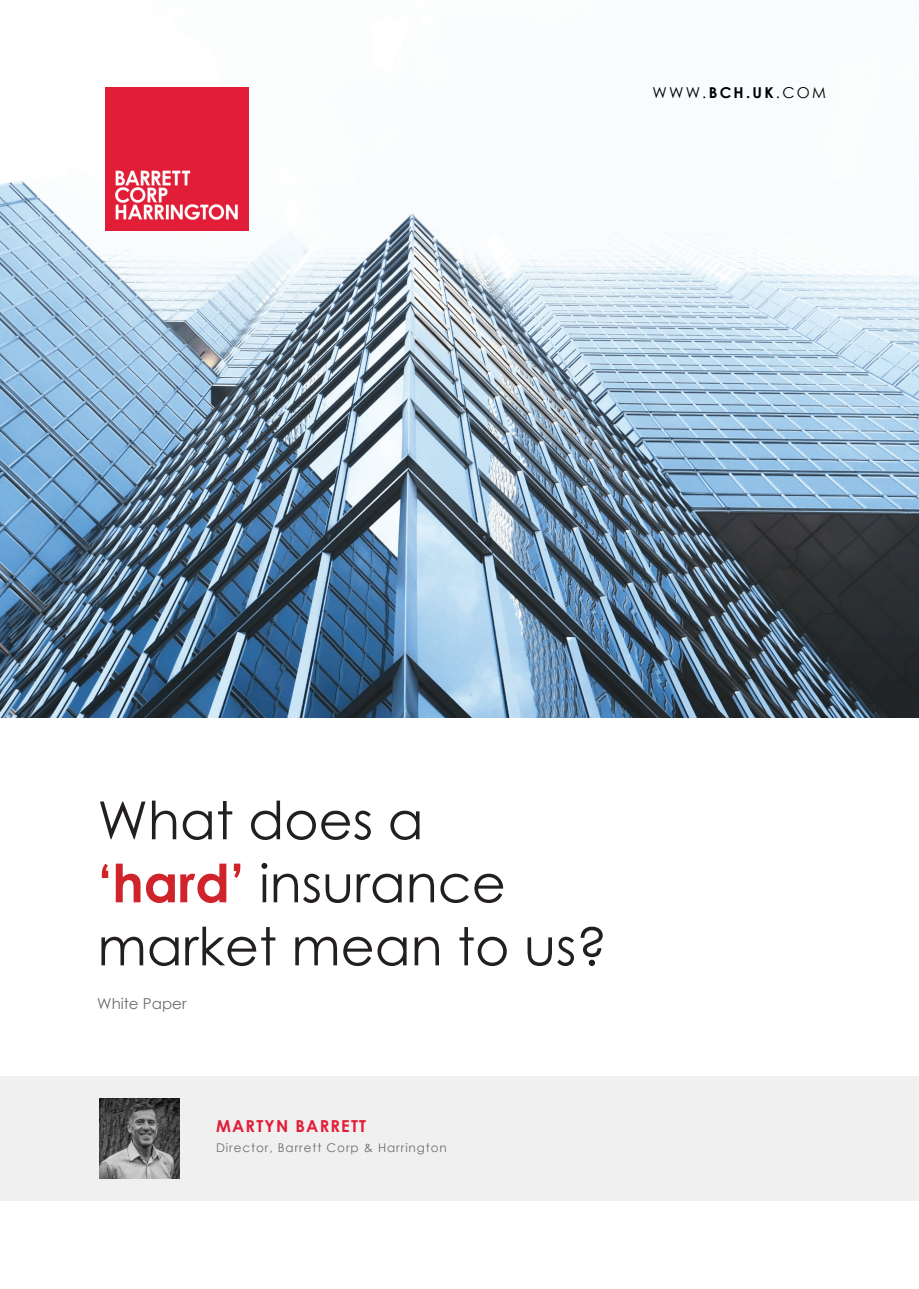
<style>
.page{position:relative;width:919px;height:1289px;background:#fff}
.page>*{position:absolute;margin:0;border:0;box-sizing:border-box;transform-origin:0 0}
.t1{font:52.5px/63px "Century Gothic";color:#231f20}
.t2{font:700 16.5px "Century Gothic";letter-spacing:.075em;color:#e21d38}
.t3{font:15px "Century Gothic";letter-spacing:.15em;color:#000}
.t4{font:15px "Century Gothic";color:#6c6d70}
.t5{font:12px "Century Gothic";letter-spacing:.075em;color:#6c6d70}
.s1{font-weight:700}
.s2{font-weight:700;color:#d1232a}
</style>
<div class="page">
<div style="left:0;top:1076px;width:918px;height:124px;background:#f0f0f1"></div>
<img style="left:0;top:181px;width:918px;height:537px">
<img style="left:105px;top:87px;width:144px;height:143px">
<img style="left:100px;top:1098px;width:79px;height:80px">
<p class="t3" style="left:652px;top:83px;width:175px">WWW.<span class="s1">BCH.UK</span>.COM</p>
<p class="t1" style="left:97px;top:788px;width:511px">What does a<br><span class="s2">‘hard’</span> insurance market mean to us?</p>
<p class="t4" style="left:97px;top:993px;width:91px">White Paper</p>
<p class="t2" style="left:216px;top:1113px;width:152px">MARTYN BARRETT</p>
<p class="t5" style="left:216px;top:1138px;width:232px">Director, Barrett Corp &amp; Harrington</p>
</div>
